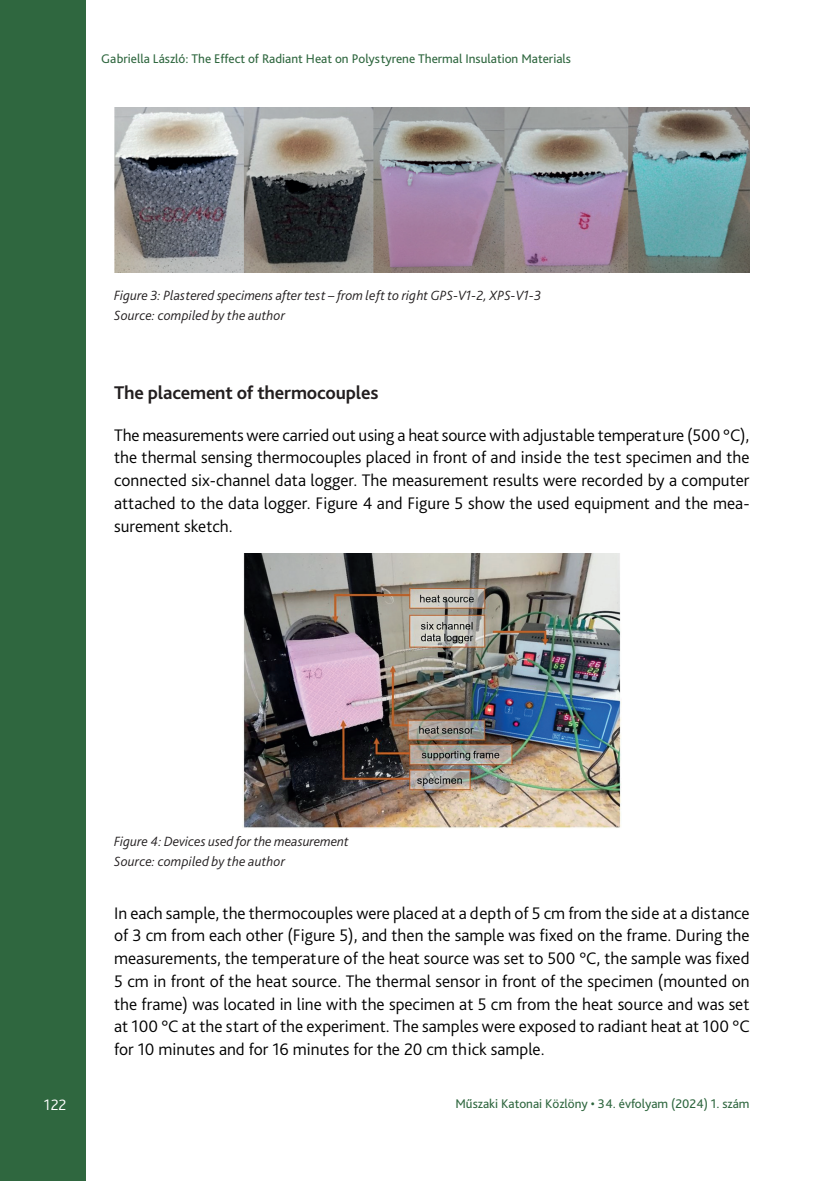
<style>
.page{position:relative;width:834px;height:1181px;background:#fff}
.page>*{position:absolute;margin:0;border:0;box-sizing:border-box;transform-origin:0 0}
.Címsor_2{font:700 19.25px "Bliss Pro";letter-spacing:-.01em;color:#231f20}
.Szöveg_1st___3_mm{font:300 17.5px/22.8px "Bliss Pro";color:#000;text-align:justify}
.t1{font:300 15.75px "Bliss Pro";color:#fff}
.Ábra_címe{font:italic 300 14px "Bliss Pro";color:#231f20}
.ábra_forrás{font:italic 300 14px "Bliss Pro";letter-spacing:.015em;color:#231f20}
.t2{font:13.12px "Bliss Pro";color:#2f673f}
</style>
<div class="page">
<div style="left:0;top:0;width:85px;height:1181px;background:#2f673f"></div>
<img style="left:114px;top:108px;width:635px;height:165px">
<img style="left:242px;top:553px;width:380px;height:275px">
<p class="t2" style="left:101px;top:50px;width:471px">Gabriella László: The Effect of Radiant Heat on Polystyrene Thermal Insulation Materials</p>
<p class="Ábra_címe" style="left:114px;top:287px;width:428px">Figure 3: Plastered specimens after test – from left to right GPS-V1-2, XPS-V1-3</p>
<p class="ábra_forrás" style="left:114px;top:306px;width:173px">Source: compiled by the author</p>
<p class="Címsor_2" style="left:114px;top:380px;width:266px">The placement of thermocouples</p>
<p class="Szöveg_1st___3_mm" style="left:114px;top:423px;width:636px">The measurements were carried out using a heat source with adjustable temperature (500 °C), the thermal sensing thermocouples placed in front of and inside the test specimen and the connected six-channel data logger. The measurement results were recorded by a computer attached to the data logger. Figure 4 and Figure 5 show the used equipment and the mea&shy;surement sketch.</p>
<p class="t1" style="left:44px;top:1095px;width:24px">122</p>
<p class="Ábra_címe" style="left:114px;top:833px;width:236px">Figure 4: Devices used for the measurement</p>
<p class="ábra_forrás" style="left:114px;top:852px;width:173px">Source: compiled by the author</p>
<p class="Szöveg_1st___3_mm" style="left:114px;top:901px;width:637px">In each sample, the thermocouples were placed at a depth of 5 cm from the side at a distance of 3 cm from each other (Figure 5), and then the sample was fixed on the frame. During the measurements, the temperature of the heat source was set to 500 °C, the sample was fixed 5 cm in front of the heat source. The thermal sensor in front of the specimen (mounted on the frame) was located in line with the specimen at 5 cm from the heat source and was set at 100 °C at the start of the experiment. The samples were exposed to radiant heat at 100 °C for 10 minutes and for 16 minutes for the 20 cm thick sample.</p>
<p class="t2" style="left:455px;top:1095px;width:295px">Műszaki Katonai Közlöny • 34. évfolyam (2024) 1. szám</p>
</div>
